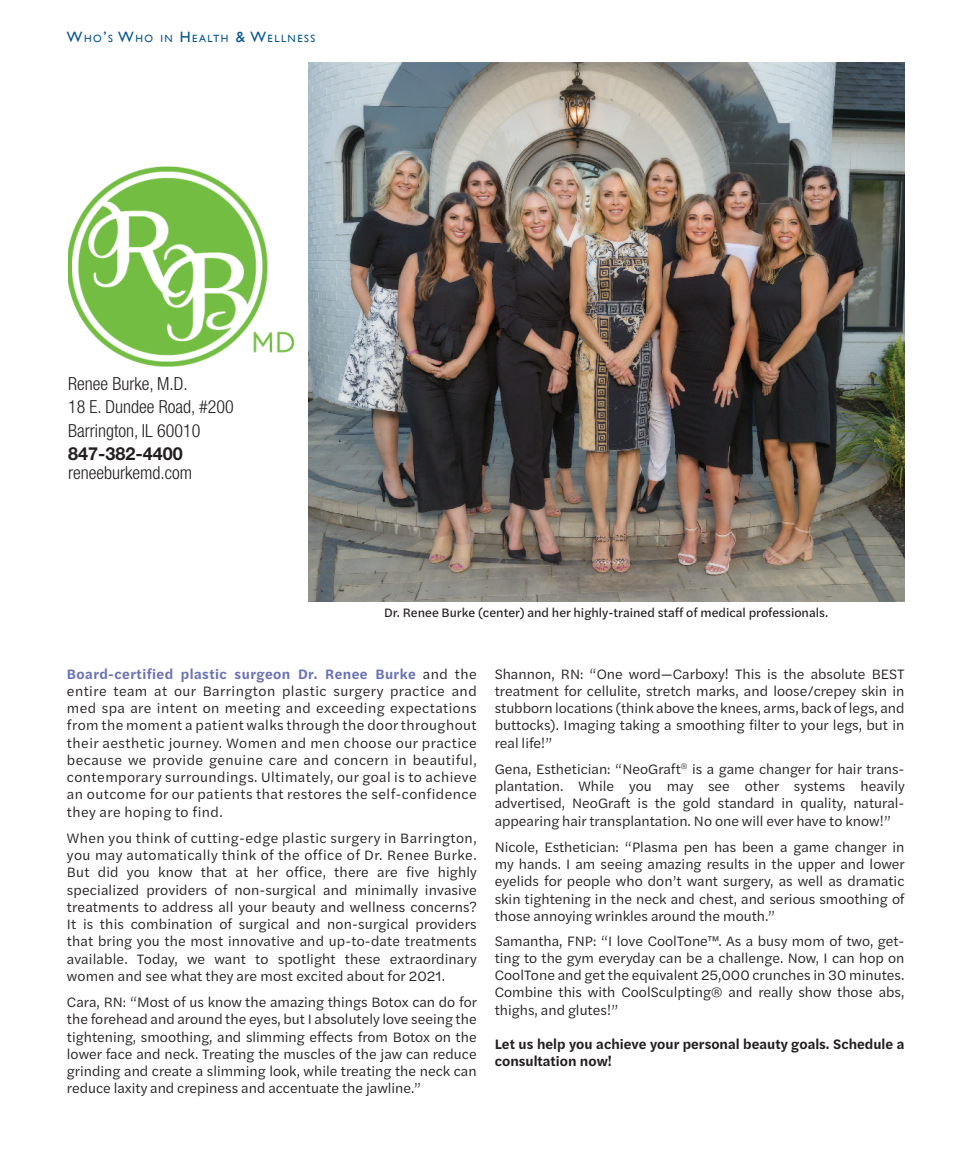
<style>
.page{position:relative;width:972px;height:1175px;background:#fff}
.page>*{position:absolute;margin:0;border:0;box-sizing:border-box;transform-origin:0 0}
.t1{font:300 condensed 18px "Helvetica Neue LT Std";color:#231f20}
.t2{font:700 18px "Helvetica Neue LT Std";color:#231f20}
.t3{font:14.25px/17.2px "Halyard Text";color:#231f20;text-align:justify}
.t4{font:600 14.25px/17.2px "Halyard Text";color:#231f20}
.t5{font:12.75px "Halyard Text";color:#231f20}
.t6{font:10.5px "Gill Sans";letter-spacing:.145em;color:#04538d}
.s1{font-size:15px}
.s2{font-weight:600;color:#6972b3}
</style>
<div class="page">
<img style="left:308px;top:62px;width:596px;height:539px">
<img style="left:68px;top:166px;width:227px;height:201px">
<p class="t6" style="left:67px;top:32px;width:250px"><span class="s1">W</span>HO<span class="s1">’</span>S <span class="s1">W</span>HO IN <span class="s1">H</span> EALTH <span class="s1">&amp; W</span>ELLNESS</p>
<p class="t1" style="left:68px;top:373px;width:121px">Renee Burke, M.D.</p>
<p class="t1" style="left:68px;top:397px;width:167px">18 E. Dundee Road, #200</p>
<p class="t1" style="left:68px;top:420px;width:134px">Barrington, IL 60010</p>
<p class="t2" style="left:68px;top:442px;width:116px">847-382-4400</p>
<p class="t1" style="left:68px;top:463px;width:125px">reneeburkemd.com</p>
<p class="t5" style="left:384px;top:603px;width:446px">Dr. Renee Burke (center) and her highly-trained staff of medical professionals.</p>
<p class="t3" style="left:67px;top:664px;width:411px"><span class="s2">Board-certified plastic surgeon Dr. Renee Burke</span> and the entire team at our Barrington plastic surgery practice and med spa are intent on meeting and exceeding expectations from the moment a patient walks through the door throughout their aesthetic journey. Women and men choose our practice because we provide genuine care and concern in beautiful, contemporary surroundings. Ultimately, our goal is to achieve an outcome for our patients that restores the self-confidence they are hoping to find.</p>
<p class="t3" style="left:67px;top:828px;width:412px">When you think of cutting-edge plastic surgery in Barrington, you may automatically think of the office of Dr. Renee Burke.<br>But did you know that at her office, there are five highly specialized providers of non-surgical and minimally invasive treatments to address all your beauty and wellness concerns?<br>It is this combination of surgical and non-surgical providers that bring you the most innovative and up-to-date treatments available. Today, we want to spotlight these extraordinary women and see what they are most excited about for 2021.</p>
<p class="t3" style="left:67px;top:993px;width:412px">Cara, RN: “Most of us know the amazing things Botox can do for the forehead and around the eyes, but I absolutely love seeing the tightening, smoothing, and slimming effects from Botox on the lower face and neck. Treating the muscles of the jaw can reduce grinding and create a slimming look, while treating the neck can reduce laxity and crepiness and accentuate the jawline.”</p>
<p class="t3" style="left:495px;top:664px;width:412px">Shannon, RN: “One word—Carboxy! This is the absolute BEST treatment for cellulite, stretch marks, and loose/crepey skin in stubborn locations (think above the knees, arms, back of legs, and buttocks). Imaging taking a smoothing filter to your legs, but in real life!”</p>
<p class="t3" style="left:495px;top:759px;width:412px">Gena, Esthetician: “NeoGraft<sup>®</sup> is a game changer for hair trans&shy;plantation. While you may see other systems heavily advertised, NeoGraft is the gold standard in quality, natural&shy;appearing hair transplantation. No one will ever have to know!”</p>
<p class="t3" style="left:495px;top:837px;width:412px">Nicole, Esthetician: “Plasma pen has been a game changer in my hands. I am seeing amazing results in the upper and lower eyelids for people who don’t want surgery, as well as dramatic skin tightening in the neck and chest, and serious smoothing of those annoying wrinkles around the mouth.”</p>
<p class="t3" style="left:495px;top:931px;width:411px">Samantha, FNP: “I love CoolTone™. As a busy mom of two, get&shy;ting to the gym everyday can be a challenge. Now, I can hop on CoolTone and get the equivalent 25,000 crunches in 30 minutes.<br>Combine this with CoolSculpting® and really show those abs, thighs, and glutes!”</p>
<p class="t4" style="left:495px;top:1034px;width:411px">Let us help you achieve your personal beauty goals. Schedule a consultation now!</p>
</div>
